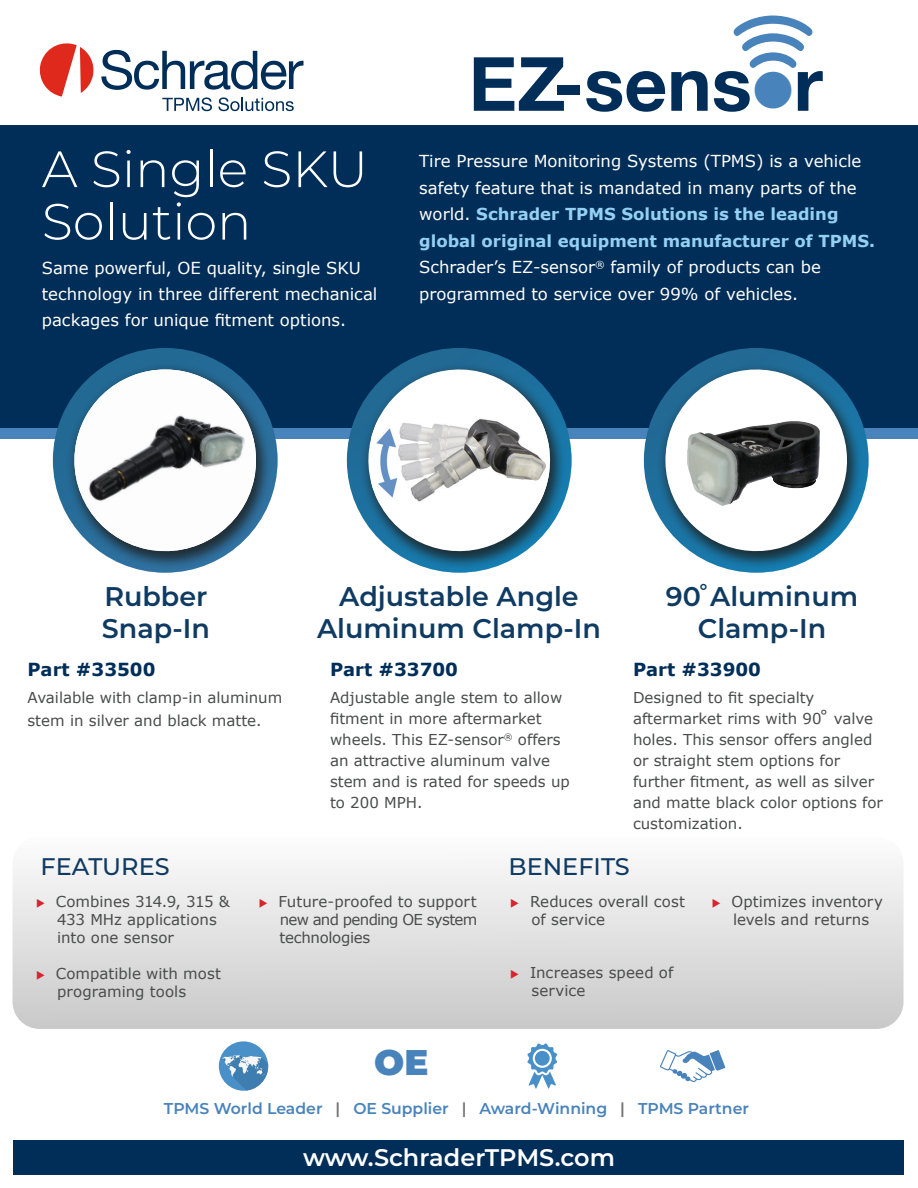
<style>
.page{position:relative;width:918px;height:1188px;background:#fff}
.page>*{position:absolute;margin:0;border:0;box-sizing:border-box;transform-origin:0 0}
.t1{font:700 74.85px "Helvetica Neue";color:#002e58}
.t2{font:300 51px/52.5px "Montserrat";color:#fff}
.t3{font:900 35.7px "Montserrat";color:#4983bc}
.Text_2{font:600 27px/32.4px "Montserrat";color:#0f3a62;text-align:center}
.t4{font:600 24px "Montserrat";color:#fff}
.Text_2-2{font:500 24px "Montserrat";color:#0f3a62}
.Text_2-3{font:700 18px "Verdana";color:#002e58}
.t5{font:16.5px/26.1px "Verdana";color:#fff}
.t6{font:700 16.5px "Verdana";color:#94d0f2}
.t7{font:600 15.6px "Montserrat";color:#4983bc}
.Text_2-4{font:15px/21px "Verdana";color:#4a4b4b}
.s1{color:#4983bc}
.s2{font-weight:400;color:#fff}
.s3{color:#d7242f}
.s4{color:#727273}
</style>
<div class="page">
<div style="left:13px;top:837px;width:891px;height:192px;background:linear-gradient(to bottom,#fcfcfc,#c9c9ca);border-radius:27px"></div>
<div style="left:0;top:125px;width:918px;height:312px;background:#002e58"></div>
<div style="left:0;top:428px;width:918px;height:10px;background:#4983bc"></div>
<svg style="left:347px;top:348px;width:225px;height:225px"></svg>
<div style="left:359px;top:363px;width:207px;height:207px;background:#1c1c1a;opacity:.8"></div>
<svg style="left:356px;top:357px;width:207px;height:207px"></svg>
<img style="left:371px;top:417px;width:178px;height:86px">
<svg style="left:53px;top:348px;width:225px;height:225px;fill:#236995"></svg>
<div style="left:65px;top:363px;width:208px;height:207px;background:#1c1c1a;opacity:.8"></div>
<svg style="left:66px;top:361px;width:198px;height:8px"></svg>
<img style="left:66px;top:369px;width:198px;height:191px">
<svg style="left:644px;top:348px;width:225px;height:225px;fill:#216b96"></svg>
<div style="left:657px;top:363px;width:206px;height:207px;background:#1c1c1a;opacity:.8"></div>
<svg style="left:656px;top:360px;width:200px;height:200px"></svg>
<img style="left:666px;top:380px;width:190px;height:180px">
<svg style="left:101px;top:50px;width:203px;height:40px"></svg>
<svg style="left:162px;top:97px;width:50px;height:14px"></svg>
<svg style="left:218px;top:97px;width:76px;height:14px"></svg>
<svg style="left:39px;top:43px;width:55px;height:54px"></svg>
<div style="left:219px;top:1041px;width:49px;height:50px;background:#4990c8;border-radius:50%"></div>
<svg style="left:222px;top:1055px;width:46px;height:36px"></svg>
<svg style="left:527px;top:1043px;width:30px;height:46px"></svg>
<div style="left:535px;top:1051px;width:15px;height:15px;background:#4990c8;border-radius:50%"></div>
<svg style="left:660px;top:1050px;width:65px;height:32px"></svg>
<div style="left:14px;top:1140px;width:890px;height:34px;background:#002e58"></div>
<svg style="left:733px;top:16px;width:80px;height:52px"></svg>
<p class="t2" style="left:42px;top:141px;width:328px">A Single SKU<br>Solution</p>
<p class="t5" style="left:42px;top:255px;width:337px">Same powerful, OE quality, single SKU technology in three different mechanical packages for unique fitment options.</p>
<p class="t1" style="left:469px;top:25px;width:356px">EZ-sens<span class="s1">■</span>r</p>
<p class="t5" style="left:419px;top:148px;width:444px">Tire Pressure Monitoring Systems (TPMS) is a vehicle</p>
<p class="t5" style="left:419px;top:175px;width:439px">safety feature that is mandated in many parts of the</p>
<p class="t6" style="left:419px;top:204px;width:421px"><span class="s2">world.</span> Schrader TPMS Solutions is the leading</p>
<p class="t6" style="left:419px;top:230px;width:458px">global original equipment manufacturer of TPMS.</p>
<p class="t5" style="left:419px;top:255px;width:403px">Schrader’s EZ-sensor<sup>®</sup> family of products can be</p>
<p class="t5" style="left:419px;top:281px;width:380px">programmed to service over 99% of vehicles.</p>
<p class="Text_2" style="left:102px;top:579px;width:110px;text-align:left">Rubber<br>Snap-In</p>
<p class="Text_2" style="left:666px;top:579px;width:194px">90˚ Aluminum<br>Clamp-In</p>
<p class="Text_2-3" style="left:27px;top:658px;width:130px">Part #33500</p>
<p class="Text_2-4" style="left:27px;top:687px;width:256px;line-height:22.5px">Available with clamp-in aluminum stem in silver and black matte.</p>
<p class="Text_2" style="left:317px;top:579px;width:285px">Adjustable Angle<br>Aluminum Clamp-In</p>
<p class="Text_2-3" style="left:330px;top:658px;width:130px">Part #33700</p>
<p class="Text_2-4" style="left:330px;top:688px;width:241px">Adjustable angle stem to allow fitment in more aftermarket wheels. This EZ-sensor<sup>®</sup> offers an attractive aluminum valve stem and is rated for speeds up to 200 MPH.</p>
<p class="Text_2-3" style="left:633px;top:658px;width:130px">Part #33900</p>
<p class="Text_2-4" style="left:633px;top:688px;width:252px">Designed to fit specialty aftermarket rims with 90˚ valve holes. This sensor offers angled or straight stem options for further fitment, as well as silver and matte black color options for customization.</p>
<p class="Text_2-2" style="left:40px;top:850px;width:131px">FEATURES</p>
<p class="Text_2-4" style="left:57px;top:893px;width:174px;line-height:18px;text-indent:-21px"><span class="s3">◆</span> Combines 314.9, 315 &amp;<br>433 MHz applications into one sensor</p>
<p class="Text_2-4" style="left:57px;top:965px;width:165px;line-height:18px;text-indent:-21px"><span class="s3">◆</span> Compatible with most programing tools</p>
<p class="Text_2-4" style="left:279px;top:893px;width:199px;line-height:18px;text-align:justify;text-indent:-21px"><span class="s3">◆</span> Future-proofed to support new and pending OE system technologies</p>
<p class="Text_2-2" style="left:509px;top:850px;width:123px">BENEFITS</p>
<p class="Text_2-4" style="left:531px;top:892px;width:155px;line-height:18px;text-indent:-21px"><span class="s3">◆</span> Reduces overall cost of service</p>
<p class="Text_2-4" style="left:531px;top:964px;width:143px;line-height:18px;text-indent:-21px"><span class="s3">◆</span> Increases speed of service</p>
<p class="Text_2-4" style="left:712px;top:892px;width:172px;line-height:18px;text-align:center"><span class="s3">◆</span> Optimizes inventory levels and returns</p>
<p class="t3" style="left:374px;top:1036px;width:56px">OE</p>
<p class="t7" style="left:164px;top:1097px;width:587px">TPMS World Leader <span class="s4">|</span> OE Supplier <span class="s4">|</span> Award-Winning <span class="s4">|</span> TPMS Partner</p>
<p class="t4" style="left:303px;top:1141px;width:313px">www.SchraderTPMS.com</p>
</div>
